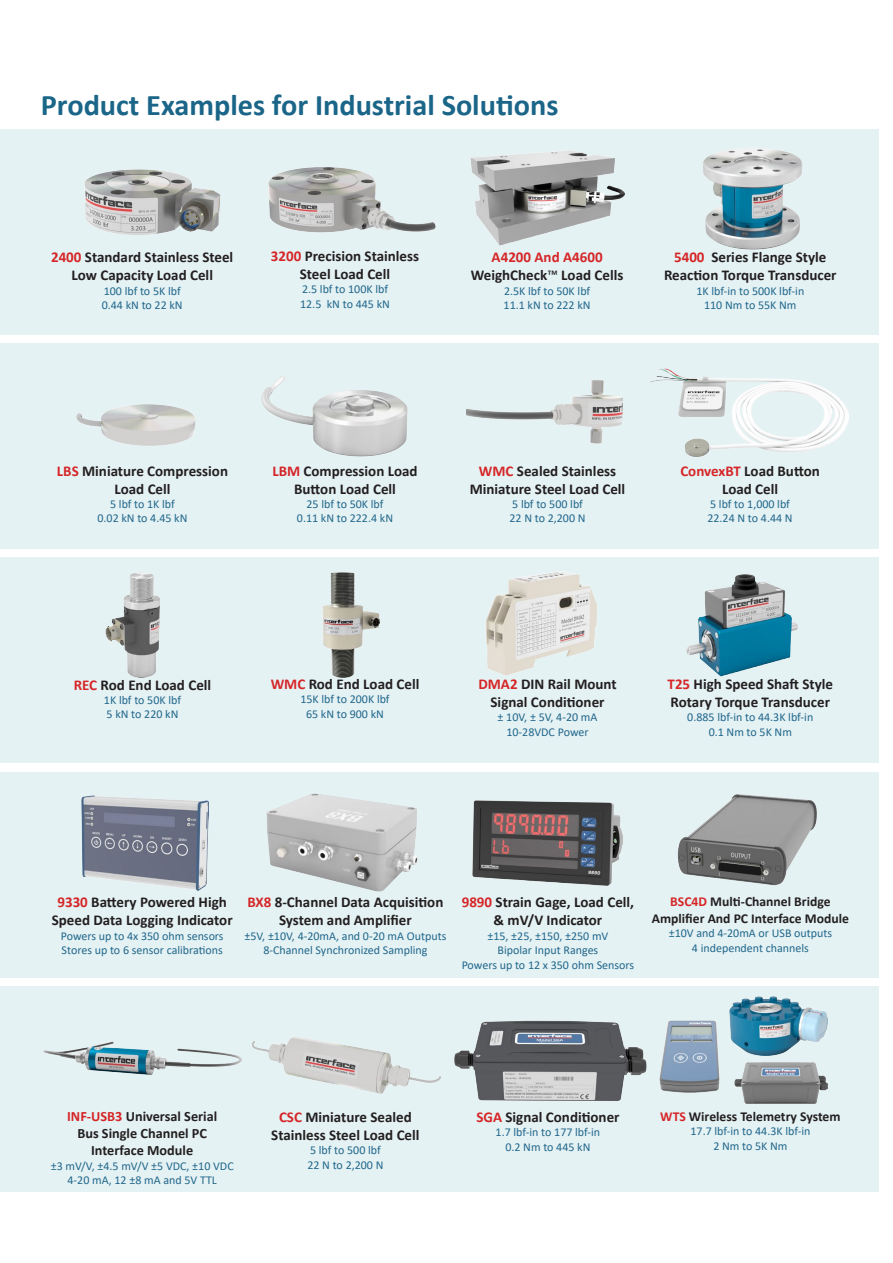
<style>
.page{position:relative;width:893px;height:1263px;background:#fff}
.page>*{position:absolute;margin:0;border:0;box-sizing:border-box;transform-origin:0 0}
.t1{font:700 30px "Calibri";color:#1a6588}
.t2{font:700 15px/18px "Calibri";color:#231f20;text-align:center}
.t3{font:700 14.25px/17.1px "Calibri";color:#231f20;text-align:center}
.t4{font:700 13.65px/16.4px "Calibri";color:#231f20;text-align:center}
.t5{font:12px/14.4px "Calibri";color:#21678b;text-align:center}
.s1{color:#d52628}
.s2{font-weight:400}
</style>
<div class="page">
<div style="left:0;top:129px;width:878px;height:205px;background:#e5f2f4"></div>
<div style="left:0;top:343px;width:878px;height:206px;background:#e5f2f4"></div>
<div style="left:0;top:558px;width:878px;height:205px;background:#e5f2f4"></div>
<div style="left:0;top:772px;width:878px;height:205px;background:#e5f2f4"></div>
<div style="left:0;top:986px;width:878px;height:206px;background:#e5f2f4"></div>
<img style="left:268px;top:167px;width:168px;height:66px">
<img style="left:267px;top:793px;width:150px;height:98px">
<img style="left:252px;top:1020px;width:395px;height:81px">
<img style="left:82px;top:796px;width:127px;height:94px">
<img style="left:43px;top:1041px;width:198px;height:33px">
<img style="left:486px;top:571px;width:312px;height:106px">
<img style="left:649px;top:369px;width:200px;height:87px">
<img style="left:473px;top:800px;width:150px;height:85px">
<img style="left:677px;top:794px;width:140px;height:92px">
<img style="left:85px;top:169px;width:136px;height:66px">
<img style="left:470px;top:151px;width:155px;height:94px">
<img style="left:703px;top:148px;width:100px;height:102px">
<img style="left:106px;top:573px;width:53px;height:105px">
<img style="left:323px;top:572px;width:56px;height:105px">
<img style="left:262px;top:376px;width:145px;height:80px">
<img style="left:76px;top:404px;width:120px;height:42px">
<img style="left:734px;top:1062px;width:94px;height:41px">
<img style="left:659px;top:1020px;width:60px;height:72px">
<img style="left:729px;top:997px;width:99px;height:58px">
<img style="left:467px;top:380px;width:156px;height:64px">
<h1 class="t1" style="left:41px;top:83px;width:519px">Product Examples for Industrial Solutions</h1>
<p class="t2" style="left:51px;top:248px;width:184px"><span class="s1">2400</span> Standard Stainless Steel<br>Low Capacity Load Cell</p>
<p class="t5" style="left:102px;top:283px;width:82px;text-align:left">100 lbf to 5K lbf<br>0.44 kN to 22 kN</p>
<p class="t2" style="left:271px;top:247px;width:150px"><span class="s1">3200</span> Precision Stainless<br>Steel Load Cell</p>
<p class="t5" style="left:300px;top:282px;width:91px;text-align:left">2.5 lbf to 100K lbf<br>12.5 kN to 445 kN</p>
<p class="t2" style="left:471px;top:248px;width:154px"><span class="s1">A4200 And A4600<br></span>WeighCheck<span class="s2">™</span> Load Cells</p>
<p class="t5" style="left:504px;top:283px;width:89px;text-align:left">2.5K lbf to 50K lbf<br>11.1 kN to 222 kN</p>
<p class="t2" style="left:664px;top:248px;width:174px"><span class="s1">5400</span> Series Flange Style<br>Reaction Torque Transducer</p>
<p class="t5" style="left:696px;top:283px;width:109px">1K lbf-in to 500K lbf-in<br>110 Nm to 55K Nm</p>
<p class="t2" style="left:57px;top:461px;width:173px"><span class="s1">LBS</span> Miniature Compression<br>Load Cell</p>
<p class="t5" style="left:97px;top:496px;width:92px">5 lbf to 1K lbf<br>0.02 kN to 4.45 kN</p>
<p class="t2" style="left:272px;top:461px;width:147px"><span class="s1">LBM</span> Compression Load<br>Button Load Cell</p>
<p class="t5" style="left:297px;top:496px;width:98px">25 lbf to 50K lbf<br>0.11 kN to 222.4 kN</p>
<p class="t2" style="left:470px;top:461px;width:157px"><span class="s1">WMC</span> Sealed Stainless<br>Miniature Steel Load Cell</p>
<p class="t5" style="left:509px;top:496px;width:78px;text-align:left">5 lbf to 500 lbf<br>22 N to 2,200 N</p>
<p class="t2" style="left:680px;top:461px;width:141px"><span class="s1">ConvexBT</span> Load Button<br>Load Cell</p>
<p class="t5" style="left:707px;top:496px;width:87px;text-align:left">5 lbf to 1,000 lbf<br>22.24 N to 4.44 N</p>
<p class="t2" style="left:74px;top:675px;width:139px"><span class="s1">REC</span> Rod End Load Cell</p>
<p class="t5" style="left:104px;top:692px;width:79px;text-align:left">1K lbf to 50K lbf<br>5 kN to 220 kN</p>
<p class="t2" style="left:271px;top:675px;width:150px"><span class="s1">WMC</span> Rod End Load Cell</p>
<p class="t5" style="left:300px;top:692px;width:91px">15K lbf to 200K lbf<br>65 kN to 900 kN</p>
<p class="t2" style="left:478px;top:675px;width:140px"><span class="s1">DMA2</span> DIN Rail Mount<br>Signal Conditioner</p>
<p class="t5" style="left:498px;top:710px;width:101px">± 10V, ± 5V, 4-20 mA<br>10-28VDC Power</p>
<p class="t2" style="left:668px;top:675px;width:167px;text-align:left"><span class="s1">T25</span> High Speed Shaft Style<br>Rotary Torque Transducer</p>
<p class="t5" style="left:687px;top:710px;width:127px">0.885 lbf-in to 44.3K lbf-in<br>0.1 Nm to 5K Nm</p>
<p class="t2" style="left:52px;top:893px;width:182px"><span class="s1">9330</span> Battery Powered High<br>Speed Data Logging Indicator</p>
<p class="t5" style="left:61px;top:928px;width:164px;text-align:left">Powers up to 4x 350 ohm sensors<br>Stores up to 6 sensor calibrations</p>
<p class="t2" style="left:247px;top:893px;width:197px"><span class="s1">BX8</span> 8-Channel Data Acquisition<br>System and Amplifier</p>
<p class="t5" style="left:244px;top:928px;width:204px">±5V, ±10V, 4-20mA, and 0-20 mA Outputs<br>8-Channel Synchronized Sampling</p>
<p class="t2" style="left:462px;top:893px;width:174px"><span class="s1">9890</span> Strain Gage, Load Cell, &amp; mV/V Indicator</p>
<p class="t5" style="left:462px;top:928px;width:174px">±15, ±25, ±150, ±250 mV<br>Bipolar Input Ranges<br>Powers up to 12 x 350 ohm Sensors</p>
<p class="t4" style="left:652px;top:893px;width:199px"><span class="s1">BSC4D</span> Multi-Channel Bridge<br>Amplifier And PC Interface Module</p>
<p class="t5" style="left:669px;top:926px;width:165px">±10V and 4-20mA or USB outputs<br>4 independent channels</p>
<p class="t3" style="left:67px;top:1108px;width:152px"><span class="s1">INF-USB3</span> Universal Serial<br>Bus Single Channel PC<br>Interface Module</p>
<p class="t5" style="left:51px;top:1158px;width:184px">±3 mV/V, ±4.5 mV/V ±5 VDC, ±10 VDC<br>4-20 mA, 12 ±8 mA and 5V TTL</p>
<p class="t2" style="left:271px;top:1107px;width:150px"><span class="s1">CSC</span> Miniature Sealed<br>Stainless Steel Load Cell</p>
<p class="t5" style="left:307px;top:1143px;width:78px;text-align:left">5 lbf to 500 lbf<br>22 N to 2,200 N</p>
<p class="t2" style="left:476px;top:1107px;width:145px"><span class="s1">SGA</span> Signal Conditioner</p>
<p class="t5" style="left:496px;top:1125px;width:106px">1.7 lbf-in to 177 lbf-in<br>0.2 Nm to 445 kN</p>
<p class="t4" style="left:660px;top:1108px;width:182px"><span class="s1">WTS</span> Wireless Telemetry System</p>
<p class="t5" style="left:690px;top:1124px;width:121px">17.7 lbf-in to 44.3K lbf-in<br>2 Nm to 5K Nm</p>
</div>
